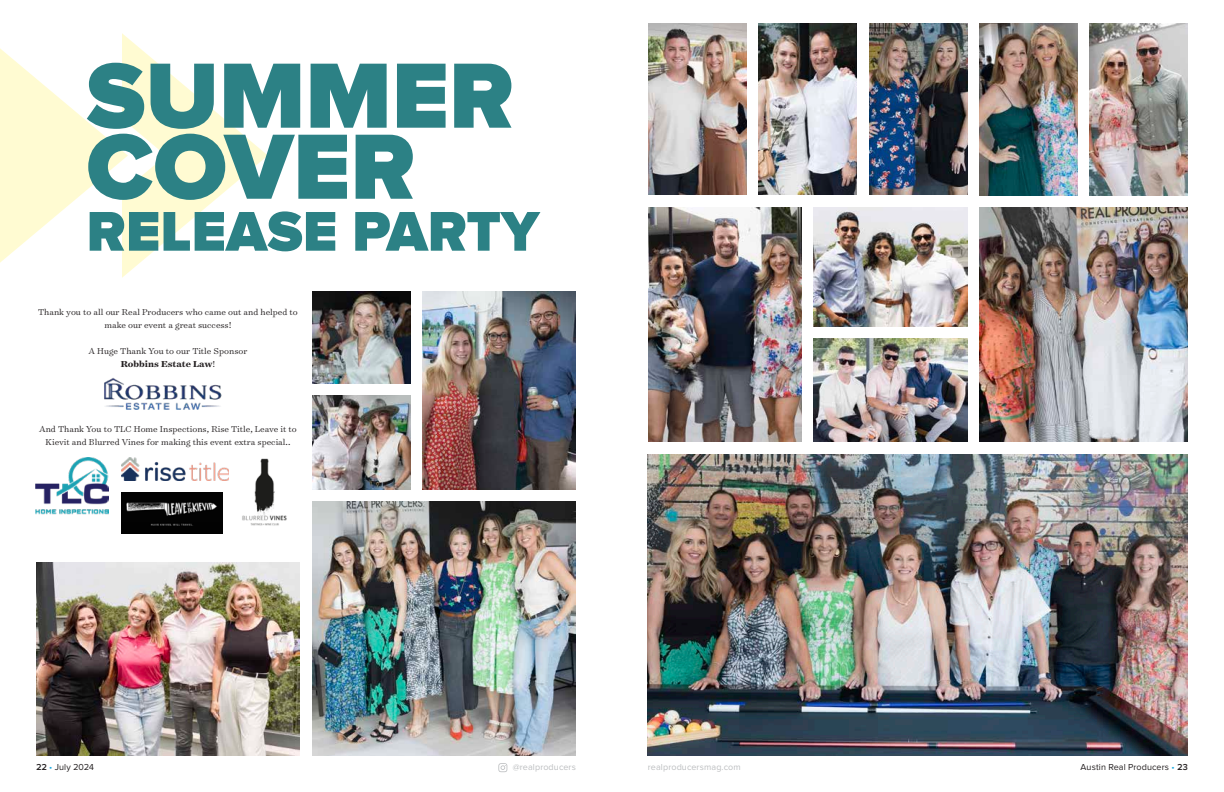
<style>
.page{position:relative;width:1224px;height:792px;background:#fff}
.page>*{position:absolute;margin:0;border:0;box-sizing:border-box;transform-origin:0 0}
.t1{font:900 96px/71px "Proxima Nova";color:#2c8185}
.t2{font:900 58px "Proxima Nova";color:#2c8185}
.t3{font:300 9.8px/13px "Surveyor Text";color:#231f20;text-align:center}
.t4{font:9px "Proxima Nova";letter-spacing:.01em;color:#bcbec0}
.t5{font:9px "Proxima Nova";letter-spacing:.01em;color:#231f20}
.s1{font-weight:700}
.s2{font-weight:600}
.s3{color:#19a8e0}
</style>
<div class="page">
<svg style="left:498px;top:763px;width:9px;height:9px"></svg>
<img style="left:312px;top:502px;width:264px;height:254px">
<img style="left:648px;top:454px;width:540px;height:302px">
<svg style="left:0;top:33px;width:268px;height:245px"></svg>
<img style="left:814px;top:208px;width:153px;height:119px">
<img style="left:36px;top:563px;width:264px;height:193px">
<img style="left:648px;top:24px;width:98px;height:170px">
<img style="left:758px;top:24px;width:99px;height:171px">
<img style="left:870px;top:24px;width:97px;height:171px">
<img style="left:1090px;top:24px;width:98px;height:172px">
<img style="left:979px;top:208px;width:209px;height:233px">
<img style="left:422px;top:292px;width:154px;height:198px">
<img style="left:312px;top:395px;width:98px;height:95px">
<img style="left:814px;top:339px;width:153px;height:102px">
<img style="left:312px;top:292px;width:98px;height:91px">
<img style="left:648px;top:208px;width:154px;height:233px">
<img style="left:979px;top:24px;width:99px;height:172px">
<img style="left:122px;top:457px;width:107px;height:24px">
<img style="left:36px;top:457px;width:72px;height:57px">
<img style="left:104px;top:378px;width:118px;height:31px">
<img style="left:242px;top:458px;width:45px;height:68px">
<img style="left:122px;top:493px;width:100px;height:41px">
<h1 class="t1" style="left:87px;top:64px;width:429px">SUMMER<br>COVER</h1>
<h2 class="t2" style="left:87px;top:205px;width:454px">RELEASE PARTY</h2>
<p class="t3" style="left:38px;top:305px;width:261px">Thank you to all our Real Producers who came out and helped to make our event a great success!</p>
<p class="t3" style="left:89px;top:344px;width:160px">A Huge Thank You to our Title Sponsor<br><span class="s1">Robbins Estate Law</span>!</p>
<p class="t3" style="left:39px;top:422px;width:259px">And Thank You to TLC Home Inspections, Rise Title, Leave it to<br>Kievit and Blurred Vines for making this event extra special..</p>
<p class="t5" style="left:36px;top:762px;width:60px"><span class="s2">22</span> <span class="s3">•</span> July 2024</p>
<p class="t4" style="left:513px;top:762px;width:65px">@realproducers</p>
<p class="t4" style="left:648px;top:762px;width:94px">realproducersmag.com</p>
<p class="t5" style="left:1081px;top:762px;width:109px">Austin Real Producers <span class="s3">•</span> <span class="s2">23</span></p>
</div>
